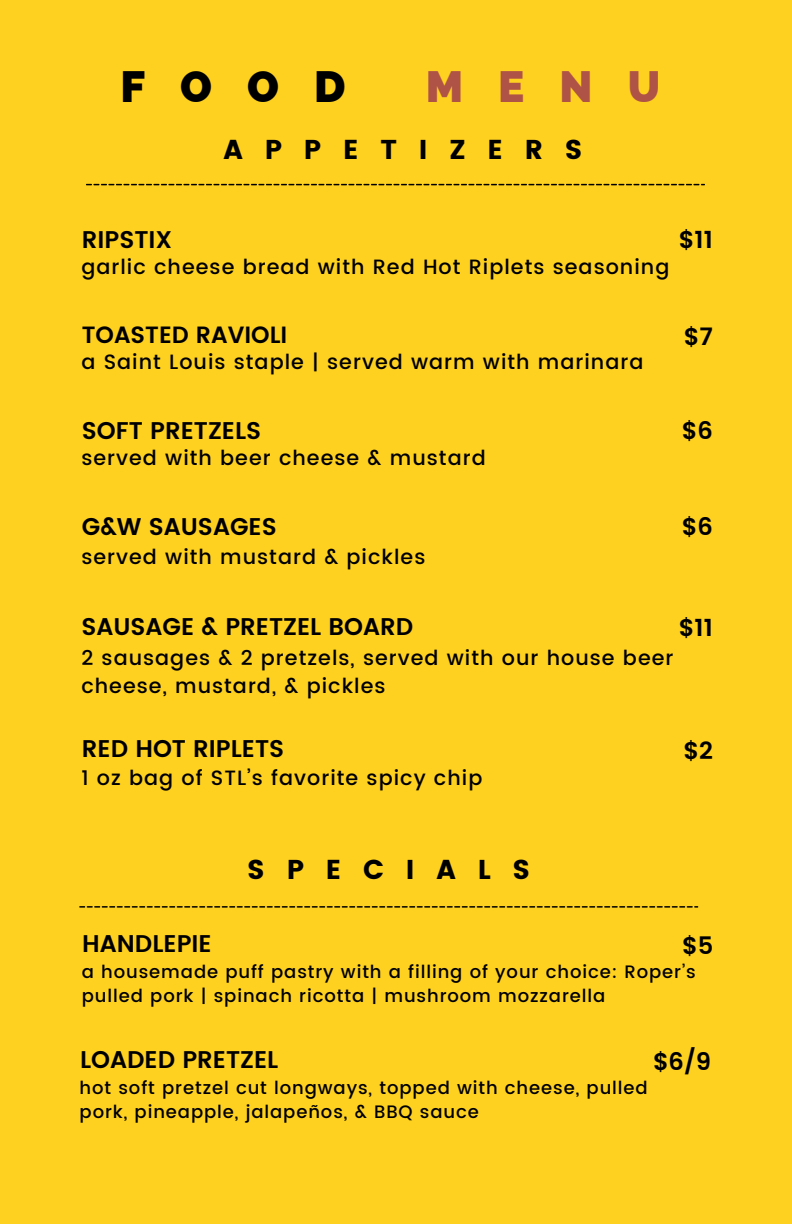
<style>
.page{position:relative;width:792px;height:1224px;background:#fed121}
.page>*{position:absolute;margin:0;border:0;box-sizing:border-box;transform-origin:0 0}
.t1{font:800 43.8px "Raleway";color:#000}
.t2{font:800 43.8px "Raleway";color:#af5346}
.t3{font:27.2px "Poppins";letter-spacing:.8em;color:#000}
.t4{font:600 24.2px "Poppins";color:#000}
.t5{font:600 23.6px "Poppins";color:#000}
.t6{font:500 20.6px/28.4px "Poppins";letter-spacing:.05em;color:#000}
.t7{font:500 18px/24px "Poppins";letter-spacing:.05em;color:#000}
</style>
<div class="page">
<svg style="left:86px;top:184px;width:619px;height:1px"></svg>
<svg style="left:79px;top:906px;width:619px;height:2px"></svg>
<h1 class="t1" style="left:120px;top:61px;width:227px">FOOD</h1>
<h1 class="t2" style="left:426px;top:61px;width:236px">MENU</h1>
<h2 class="t3" style="left:224px;top:134px;width:360px">APPETIZERS</h2>
<p class="t4" style="left:82px;top:225px;width:92px">RIPSTIX</p>
<h3 class="t6" style="left:81px;top:253px;width:589px">garlic cheese bread with Red Hot Riplets seasoning</h3>
<h3 class="t4" style="left:679px;top:225px;width:36px">$11</h3>
<h3 class="t5" style="left:82px;top:321px;width:207px">TOASTED RAVIOLI</h3>
<h4 class="t6" style="left:81px;top:347px;width:564px">a Saint Louis staple | served warm with marinara</h4>
<h3 class="t4" style="left:684px;top:322px;width:31px">$7</h3>
<h4 class="t4" style="left:82px;top:417px;width:181px">SOFT PRETZELS</h4>
<h3 class="t6" style="left:81px;top:443px;width:406px">served with beer cheese &amp; mustard</h3>
<h3 class="t4" style="left:682px;top:417px;width:33px">$6</h3>
<h4 class="t4" style="left:82px;top:513px;width:196px">G&amp;W SAUSAGES</h4>
<h3 class="t6" style="left:81px;top:543px;width:345px">served with mustard &amp; pickles</h3>
<h3 class="t4" style="left:682px;top:513px;width:33px">$6</h3>
<h3 class="t4" style="left:679px;top:613px;width:36px">$11</h3>
<h4 class="t4" style="left:81px;top:612px;width:333px">SAUSAGE &amp; PRETZEL BOARD</h4>
<h3 class="t6" style="left:81px;top:643px;width:594px">2 sausages &amp; 2 pretzels, served with our house beer cheese, mustard, &amp; pickles</h3>
<h4 class="t4" style="left:82px;top:734px;width:204px">RED HOT RIPLETS</h4>
<h3 class="t6" style="left:81px;top:764px;width:402px">1 oz bag of STL’s favorite spicy chip</h3>
<h4 class="t3" style="left:247px;top:854px;width:284px">SPECIALS</h4>
<h3 class="t4" style="left:683px;top:736px;width:31px">$2</h3>
<h3 class="t4" style="left:682px;top:931px;width:33px">$5</h3>
<h2 class="t4" style="left:82px;top:929px;width:131px">HANDLEPIE</h2>
<p class="t7" style="left:82px;top:960px;width:615px">a housemade puff pastry with a filling of your choice: Roper’s pulled pork | spinach ricotta | mushroom mozzarella</p>
<h3 class="t4" style="left:80px;top:1045px;width:200px">LOADED PRETZEL</h3>
<p class="t7" style="left:80px;top:1075px;width:570px">hot soft pretzel cut longways, topped with cheese, pulled pork, pineapple, jalapeños, &amp; BBQ sauce</p>
<h3 class="t4" style="left:653px;top:1047px;width:60px">$6/9</h3>
</div>
